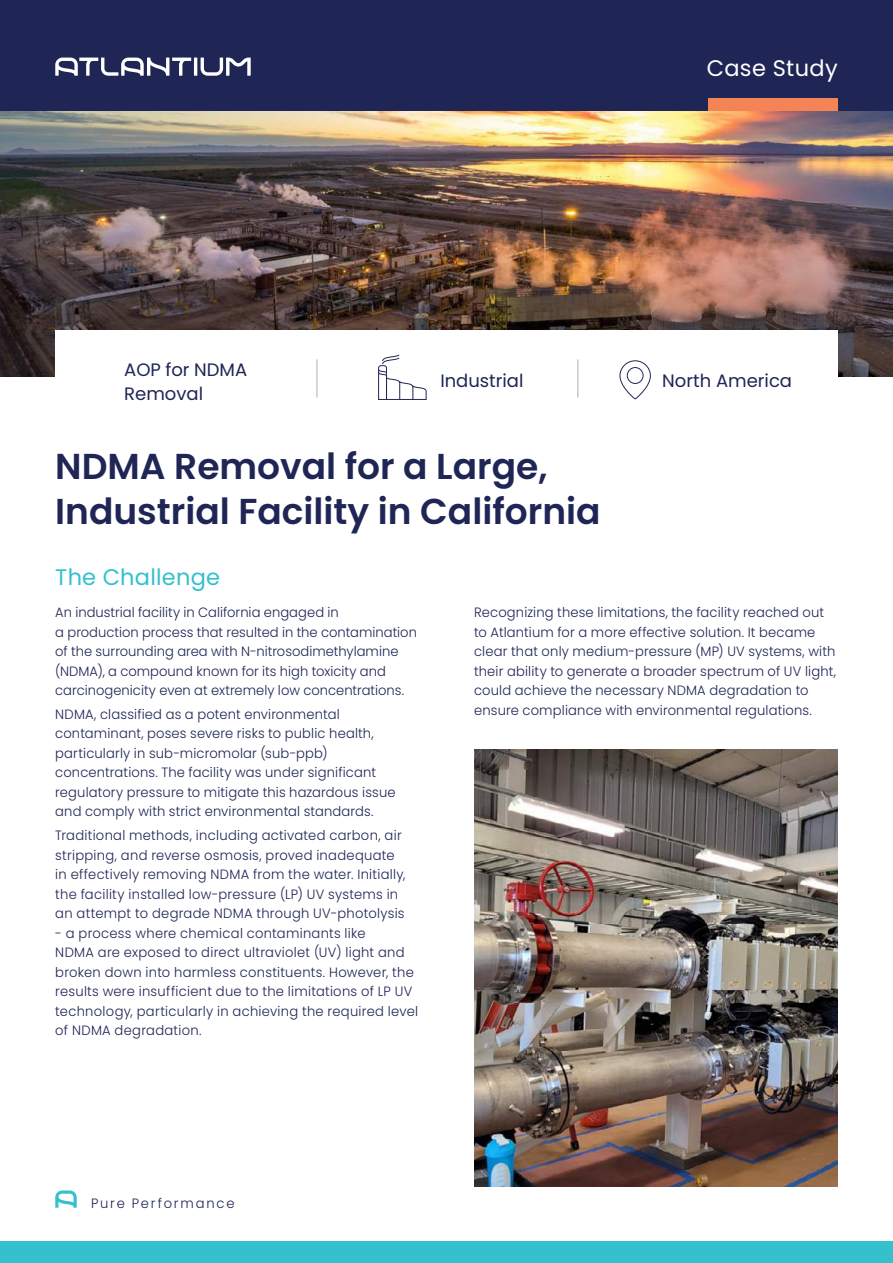
<style>
.page{position:relative;width:893px;height:1263px;background:#fff}
.page>*{position:absolute;margin:0;border:0;box-sizing:border-box;transform-origin:0 0}
.t1{font:600 36px/45px "Poppins";color:#1f2656}
.t2{font:22.5px "Poppins";letter-spacing:.01em;color:#34c0cc}
.t3{font:22.5px "Poppins";letter-spacing:.015em;color:#fff}
.t4{font:18px/24px "Poppins";color:#1f2656}
.t5{font:300 13.5px/19.5px "Poppins";letter-spacing:.015em;color:#1f2656}
.t6{font:300 13.5px "Poppins";letter-spacing:.14em;color:#1f2656}
</style>
<div class="page">
<div style="left:0;top:1242px;width:893px;height:21px;background:#34c0cc"></div>
<svg style="left:55px;top:1190px;width:22px;height:18px"></svg>
<img style="left:0;top:111px;width:893px;height:265px">
<div style="left:0;top:0;width:893px;height:111px;background:#1f2656"></div>
<div style="left:708px;top:98px;width:130px;height:13px;background:#f48356"></div>
<hr style="left:194px;top:58px;width:3px;height:18px;background:#fff">
<svg style="left:201px;top:58px;width:50px;height:18px"></svg>
<svg style="left:55px;top:58px;width:136px;height:18px"></svg>
<div style="left:55px;top:330px;width:783px;height:95px;background:#fff"></div>
<hr style="left:577px;top:359px;width:2px;height:39px;background:#c9cacc">
<hr style="left:316px;top:359px;width:2px;height:39px;background:#c9cacc">
<svg style="left:378px;top:354px;width:49px;height:46px"></svg>
<svg style="left:619px;top:360px;width:32px;height:39px"></svg>
<img style="left:474px;top:749px;width:364px;height:437px">
<h2 class="t3" style="left:707px;top:58px;width:132px">Case Study</h2>
<h3 class="t4" style="left:124px;top:359px;width:124px">AOP for NDMA<br>Removal</h3>
<h3 class="t4" style="left:440px;top:370px;width:84px">Industrial</h3>
<h3 class="t4" style="left:662px;top:370px;width:131px">North America</h3>
<h1 class="t1" style="left:55px;top:448px;width:547px">NDMA Removal for a Large,<br>Industrial Facility in California</h1>
<h2 class="t2" style="left:55px;top:567px;width:166px">The Challenge</h2>
<p class="t5" style="left:55px;top:603px;width:363px">An industrial facility in California engaged in<br>a production process that resulted in the contamination of the surrounding area with N-nitrosodimethylamine (NDMA), a compound known for its high toxicity and carcinogenicity even at extremely low concentrations.</p>
<p class="t5" style="left:55px;top:705px;width:342px">NDMA, classified as a potent environmental contaminant, poses severe risks to public health, particularly in sub-micromolar (sub-ppb) concentrations. The facility was under significant regulatory pressure to mitigate this hazardous issue and comply with strict environmental standards.</p>
<p class="t5" style="left:55px;top:826px;width:352px">Traditional methods, including activated carbon, air stripping, and reverse osmosis, proved inadequate in effectively removing NDMA from the water. Initially, the facility installed low-pressure (LP) UV systems in an attempt to degrade NDMA through UV-photolysis</p>
<p class="t5" style="left:55px;top:923px;width:364px">- a process where chemical contaminants like<br>NDMA are exposed to direct ultraviolet (UV) light and broken down into harmless constituents. However, the results were insufficient due to the limitations of LP UV technology, particularly in achieving the required level of NDMA degradation.</p>
<p class="t5" style="left:474px;top:603px;width:363px">Recognizing these limitations, the facility reached out to Atlantium for a more effective solution. It became clear that only medium-pressure (MP) UV systems, with their ability to generate a broader spectrum of UV light, could achieve the necessary NDMA degradation to ensure compliance with environmental regulations.</p>
<p class="t6" style="left:91px;top:1195px;width:145px">Pure Performance</p>
</div>
